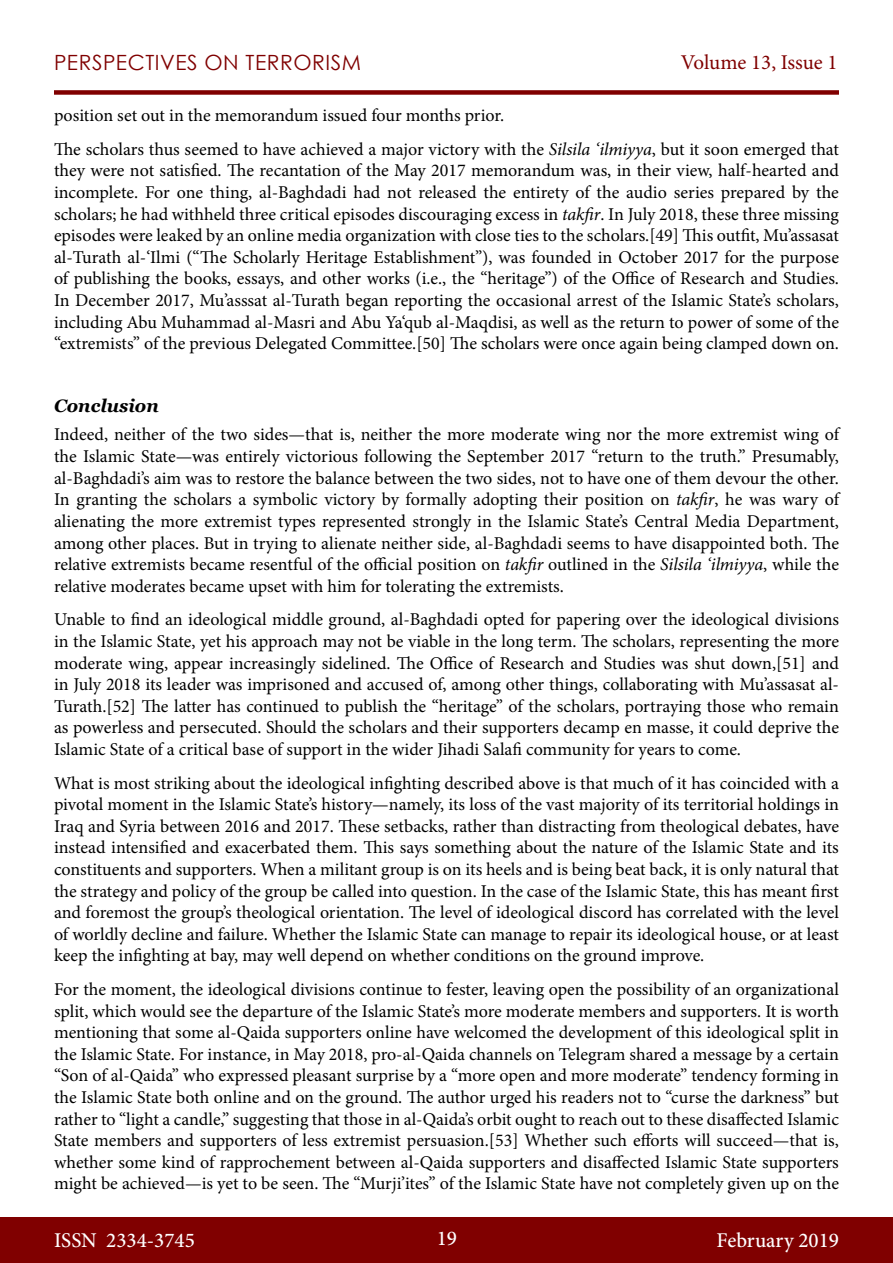
<style>
.page{position:relative;width:893px;height:1263px;background:#fff}
.page>*{position:absolute;margin:0;border:0;box-sizing:border-box;transform-origin:0 0}
.t1{font:500 21px "Minion Pro";color:#fff}
.t2{font:21px "Century Gothic";letter-spacing:.025em;color:#800000}
.t3{font:21px "Minion Pro";letter-spacing:-.005em;color:#800000}
.t4{font:18px/21.6px "Minion Pro";letter-spacing:-.005em;color:#000;text-align:justify}
.t5{font:italic 700 18px "Georgia";color:#000}
.s1{font-style:italic}
</style>
<div class="page">
<div style="left:0;top:1217px;width:893px;height:46px;background:#800000"></div>
<div style="left:54px;top:90px;width:785px;height:5px;background:#800000"></div>
<p class="t2" style="left:54px;top:47px;width:309px">PERSPECTIVES ON TERRORISM</p>
<p class="t3" style="left:681px;top:48px;width:158px">Volume 13, Issue 1</p>
<p class="t4" style="left:54px;top:99px;width:786px;line-height:33.6px">position set out in the memorandum issued four months prior.<br>The scholars thus seemed to have achieved a major victory with the <span class="s1">Silsila ‘ilmiyya</span>, but it soon emerged that</p>
<p class="t4" style="left:54px;top:160px;width:786px">they were not satisfied. The recantation of the May 2017 memorandum was, in their view, half-hearted and incomplete. For one thing, al-Baghdadi had not released the entirety of the audio series prepared by the scholars; he had withheld three critical episodes discouraging excess in <span class="s1">takfir</span>. In July 2018, these three missing episodes were leaked by an online media organization with close ties to the scholars.[49] This outfit, Mu’assasat al-Turath al-‘Ilmi (“The Scholarly Heritage Establishment”), was founded in October 2017 for the purpose of publishing the books, essays, and other works (i.e., the “heritage”) of the Office of Research and Studies.<br>In December 2017, Mu’asssat al-Turath began reporting the occasional arrest of the Islamic State’s scholars, including Abu Muhammad al-Masri and Abu Ya‘qub al-Maqdisi, as well as the return to power of some of the “extremists” of the previous Delegated Committee.[50] The scholars were once again being clamped down on.</p>
<p class="t5" style="left:54px;top:394px;width:106px">Conclusion</p>
<p class="t4" style="left:54px;top:424px;width:787px">Indeed, neither of the two sides—that is, neither the more moderate wing nor the more extremist wing of the Islamic State—was entirely victorious following the September 2017 “return to the truth.” Presumably, al-Baghdadi’s aim was to restore the balance between the two sides, not to have one of them devour the other.<br>In granting the scholars a symbolic victory by formally adopting their position on <span class="s1">takfir</span>, he was wary of alienating the more extremist types represented strongly in the Islamic State’s Central Media Department, among other places. But in trying to alienate neither side, al-Baghdadi seems to have disappointed both. The relative extremists became resentful of the official position on <span class="s1">takfir</span> outlined in the <span class="s1">Silsila ‘ilmiyya</span>, while the relative moderates became upset with him for tolerating the extremists.</p>
<p class="t4" style="left:54px;top:609px;width:787px">Unable to find an ideological middle ground, al-Baghdadi opted for papering over the ideological divisions in the Islamic State, yet his approach may not be viable in the long term. The scholars, representing the more moderate wing, appear increasingly sidelined. The Office of Research and Studies was shut down,[51] and in July 2018 its leader was imprisoned and accused of, among other things, collaborating with Mu’assasat al-Turath.[52] The latter has continued to publish the “heritage” of the scholars, portraying those who remain as powerless and persecuted. Should the scholars and their supporters decamp en masse, it could deprive the Islamic State of a critical base of support in the wider Jihadi Salafi community for years to come.</p>
<p class="t4" style="left:54px;top:772px;width:787px">What is most striking about the ideological infighting described above is that much of it has coincided with a pivotal moment in the Islamic State’s history—namely, its loss of the vast majority of its territorial holdings in Iraq and Syria between 2016 and 2017. These setbacks, rather than distracting from theological debates, have instead intensified and exacerbated them. This says something about the nature of the Islamic State and its constituents and supporters. When a militant group is on its heels and is being beat back, it is only natural that the strategy and policy of the group be called into question. In the case of the Islamic State, this has meant first and foremost the group’s theological orientation. The level of ideological discord has correlated with the level of worldly decline and failure. Whether the Islamic State can manage to repair its ideological house, or at least keep the infighting at bay, may well depend on whether conditions on the ground improve.</p>
<p class="t4" style="left:54px;top:978px;width:787px">For the moment, the ideological divisions continue to fester, leaving open the possibility of an organizational split, which would see the departure of the Islamic State’s more moderate members and supporters. It is worth mentioning that some al-Qaida supporters online have welcomed the development of this ideological split in the Islamic State. For instance, in May 2018, pro-al-Qaida channels on Telegram shared a message by a certain “Son of al-Qaida” who expressed pleasant surprise by a “more open and more moderate” tendency forming in the Islamic State both online and on the ground. The author urged his readers not to “curse the darkness” but rather to “light a candle,” suggesting that those in al-Qaida’s orbit ought to reach out to these disaffected Islamic State members and supporters of less extremist persuasion.[53] Whether such efforts will succeed—that is, whether some kind of rapprochement between al-Qaida supporters and disaffected Islamic State supporters might be achieved—is yet to be seen. The “Murji’ites” of the Islamic State have not completely given up on the</p>
<p class="t1" style="left:54px;top:1226px;width:142px">ISSN 2334-3745</p>
<p class="t1" style="left:437px;top:1224px;width:22px">19</p>
<p class="t1" style="left:717px;top:1226px;width:124px">February 2019</p>
</div>
